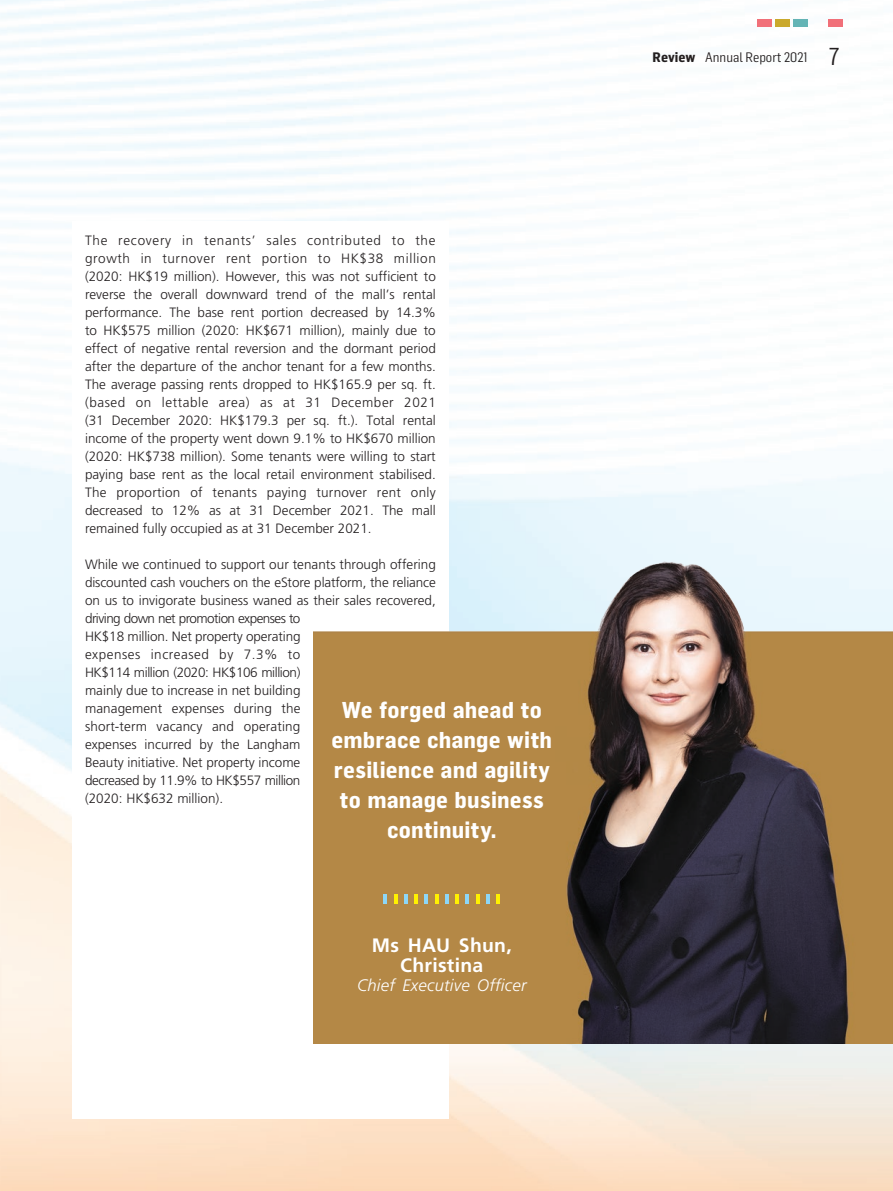
<style>
.page{position:relative;width:893px;height:1191px;background:#fff}
.page>*{position:absolute;margin:0;border:0;box-sizing:border-box;transform-origin:0 0}
.t1{font:700 22.5px/30px "Flama Semicondensed";letter-spacing:.01em;color:#fff;text-align:center}
.t2{font:700 19.35px/20px "Frutiger LT Std";letter-spacing:.015em;color:#fff;text-align:center}
.t3{font:italic 300 16.65px "Frutiger LT Std";letter-spacing:.015em;color:#fff}
.t4{font:300 13.5px/18px "Frutiger LT Std";color:#231f20;text-align:justify}
.t5{font:13.5px "Flama Semicondensed";color:#231f20}
.s1{font-weight:700}
.s2{font-size:24px}
</style>
<div class="page">
<img style="left:0;top:0;width:893px;height:1191px">
<div style="left:793px;top:19px;width:15px;height:8px;background:#64b4b5"></div>
<div style="left:775px;top:19px;width:15px;height:8px;background:#caa92c"></div>
<div style="left:757px;top:19px;width:15px;height:8px;background:#f17079"></div>
<div style="left:828px;top:19px;width:15px;height:8px;background:#f17079"></div>
<div style="left:72px;top:221px;width:377px;height:897px;background:#fff"></div>
<img style="left:313px;top:530px;width:580px;height:513px">
<svg style="left:497px;top:894px;width:3px;height:10px"></svg>
<svg style="left:486px;top:894px;width:3px;height:10px"></svg>
<svg style="left:476px;top:894px;width:3px;height:10px"></svg>
<svg style="left:466px;top:894px;width:3px;height:10px"></svg>
<svg style="left:456px;top:894px;width:3px;height:10px"></svg>
<svg style="left:445px;top:894px;width:3px;height:10px"></svg>
<svg style="left:435px;top:894px;width:3px;height:10px"></svg>
<svg style="left:425px;top:894px;width:3px;height:10px"></svg>
<svg style="left:415px;top:894px;width:3px;height:10px"></svg>
<svg style="left:404px;top:894px;width:3px;height:10px"></svg>
<svg style="left:394px;top:894px;width:3px;height:10px"></svg>
<svg style="left:384px;top:894px;width:3px;height:10px"></svg>
<p class="t4" style="left:85px;top:232px;width:352px">The recovery in tenants’ sales contributed to the growth in turnover rent portion to HK$38 million (2020: HK$19 million). However, this was not sufficient to reverse the overall downward trend of the mall’s rental performance. The base rent portion decreased by 14.3% to HK$575 million (2020: HK$671 million), mainly due to effect of negative rental reversion and the dormant period after the departure of the anchor tenant for a few months.<br>The average passing rents dropped to HK$165.9 per sq. ft. (based on lettable area) as at 31 December 2021 (31 December 2020: HK$179.3 per sq. ft.). Total rental income of the property went down 9.1% to HK$670 million (2020: HK$738 million). Some tenants were willing to start paying base rent as the local retail environment stabilised.<br>The proportion of tenants paying turnover rent only decreased to 12% as at 31 December 2021. The mall remained fully occupied as at 31 December 2021.</p>
<p class="t4" style="left:85px;top:556px;width:352px;text-align:left">While we continued to support our tenants through offering discounted cash vouchers on the eStore platform, the reliance on us to invigorate business waned as their sales recovered, driving down net promotion expenses to<br>HK$18 million. Net property operating<br>expenses increased by 7.3% to<br>HK$114 million (2020: HK$106 million)<br>mainly due to increase in net building<br>management expenses during the<br>short-term vacancy and operating<br>expenses incurred by the Langham<br>Beauty initiative. Net property income<br>decreased by 11.9% to HK$557 million<br>(2020: HK$632 million).</p>
<h1 class="t1" style="left:332px;top:694px;width:222px">We forged ahead to embrace change with resilience and agility to manage business continuity.</h1>
<h2 class="t2" style="left:372px;top:935px;width:141px">Ms HAU Shun,<br>Christina</h2>
<p class="t3" style="left:357px;top:975px;width:171px">Chief Executive Officer</p>
<p class="t5" style="left:652px;top:48px;width:189px"><span class="s1">Review</span> Annual Report 2021 <span class="s2">7</span></p>
</div>
